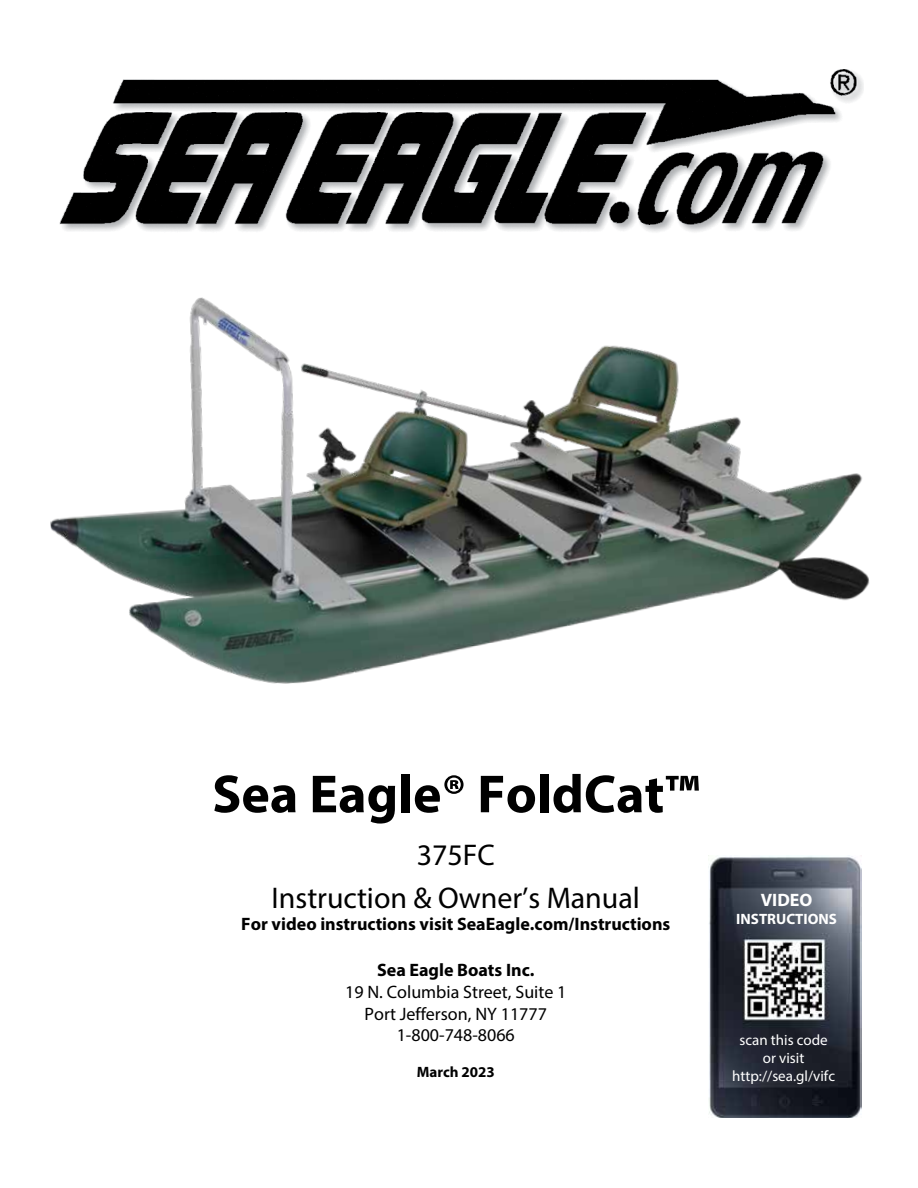
<style>
.page{position:relative;width:918px;height:1188px;background:#fff}
.page>*{position:absolute;margin:0;border:0;box-sizing:border-box;transform-origin:0 0}
.t1{font:700 54px "Myriad Pro";color:#000}
.t2{font:30px/43.2px "Myriad Pro";color:#000;text-align:center}
.t3{font:700 18px "Myriad Pro";color:#000}
.t4{font:18px/21.6px "Myriad Pro";color:#000;text-align:center}
.t5{font:700 18px "Myriad Pro";color:#fff}
.t6{font:15px/18px "Myriad Pro";color:#fff;text-align:center}
.t7{font:700 15px "Myriad Pro";color:#fff}
.t8{font:700 15px "Myriad Pro";color:#000}
</style>
<div class="page">
<img style="left:50px;top:297px;width:820px;height:387px">
<img style="left:59px;top:69px;width:805px;height:163px">
<img style="left:709px;top:856px;width:153px;height:262px">
<h1 class="t1" style="left:212px;top:759px;width:489px">Sea Eagle® FoldCat™</h1>
<h2 class="t2" style="left:272px;top:833px;width:370px">375FC<br>Instruction &amp; Owner’s Manual</h2>
<p class="t3" style="left:241px;top:912px;width:431px">For video instructions visit SeaEagle.com/Instructions</p>
<p class="t3" style="left:377px;top:959px;width:159px">Sea Eagle Boats Inc.</p>
<p class="t4" style="left:345px;top:981px;width:223px">19 N. Columbia Street, Suite 1<br>Port Jefferson, NY 11777<br>1-800-748-8066</p>
<p class="t8" style="left:417px;top:1062px;width:80px">March 2023</p>
<p class="t5" style="left:761px;top:888px;width:53px">VIDEO</p>
<p class="t7" style="left:736px;top:909px;width:102px">INSTRUCTIONS</p>
<p class="t6" style="left:732px;top:1031px;width:104px">scan this code or visit http://sea.gl/vifc</p>
</div>
